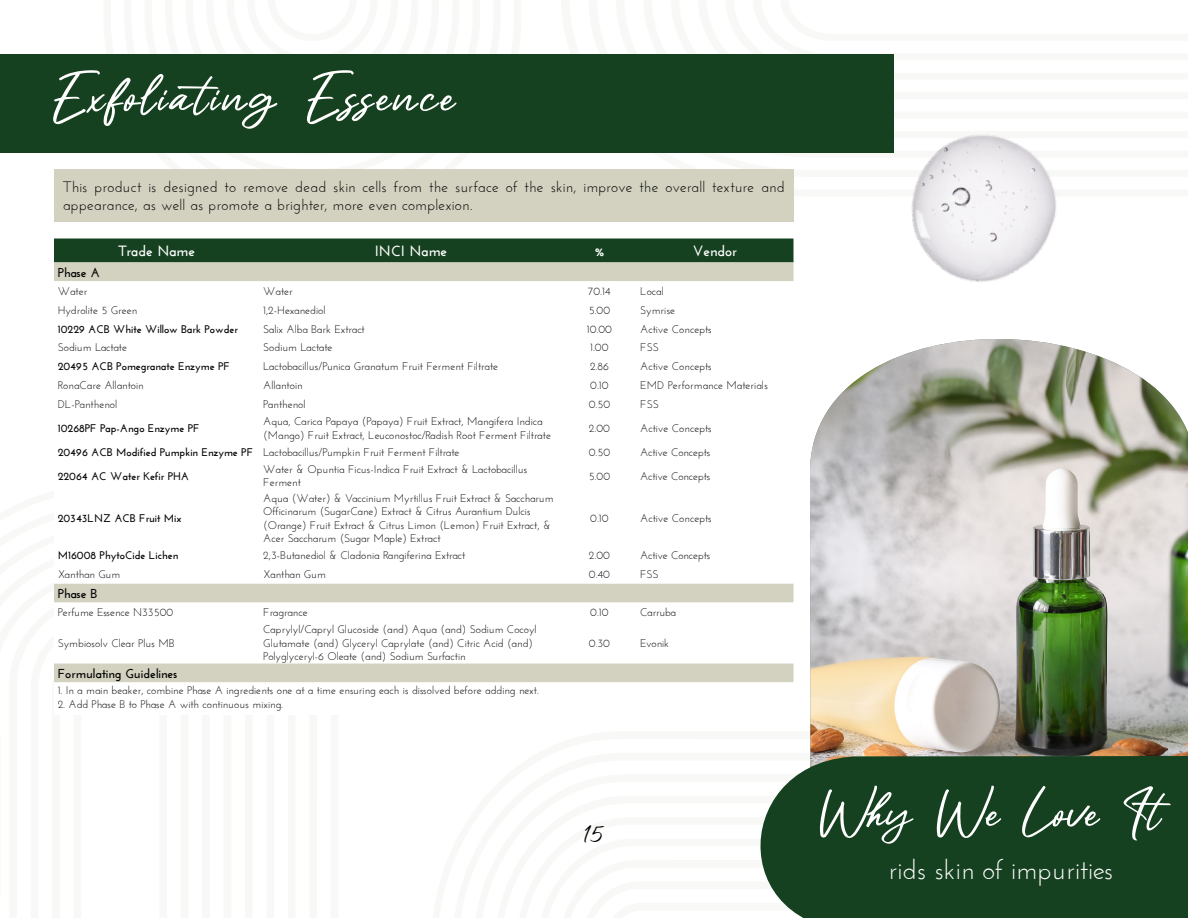
<style>
.page{position:relative;width:1188px;height:918px;background:#fff}
.page>*{position:absolute;margin:0;border:0;box-sizing:border-box;transform-origin:0 0}
.t1{font:63px "Maytra";letter-spacing:.05em;color:#fff}
.t2{font:60px "Maytra";color:#fff}
.t3{font:28.5px "Maytra";color:#000}
.t4{font:27px "Josefin Sans";color:#fff}
.t5{font:15px/18px "Josefin Sans";letter-spacing:.01em;color:#000}
.t6{font:700 14.85px "Josefin Sans";color:#fff}
.t7{font:700 12.9px "Josefin Sans";color:#000}
.service_text{font:11.1px/13.4px "Josefin Sans";color:#000}
.t8{font:700 11.1px "Josefin Sans";color:#000}
.service_text-2{font:11.1px "Josefin Sans";letter-spacing:-.025em;color:#000}
</style>
<div class="page">
<svg style="left:104px;top:169px;width:417px;height:1px"></svg>
<img style="left:810px;top:339px;width:378px;height:417px">
<div style="left:54px;top:170px;width:740px;height:52px;background:#d3d1bf"></div>
<div style="left:0;top:54px;width:894px;height:99px;background:#164120"></div>
<div style="left:54px;top:239px;width:740px;height:23px;background:#164120"></div>
<div style="left:54px;top:262px;width:740px;height:19px;background:#d3d1bf"></div>
<svg style="left:54px;top:584px;width:740px;height:99px"></svg>
<svg style="left:54px;top:583px;width:740px;height:1px"></svg>
<div style="left:760px;top:756px;width:428px;height:162px;background:#164120"></div>
<img style="left:911px;top:134px;width:146px;height:148px">
<p class="t1" style="left:54px;top:66px;width:403px">Exfoliating Essence</p>
<p class="t5" style="left:63px;top:178px;width:723px">This product is designed to remove dead skin cells from the surface of the skin, improve the overall texture and appearance, as well as promote a brighter, more even complexion.</p>
<p class="t6" style="left:118px;top:242px;width:78px">Trade Name</p>
<p class="t6" style="left:375px;top:242px;width:74px">INCI Name</p>
<p class="t6" style="left:594px;top:242px;width:12px">%</p>
<p class="t6" style="left:693px;top:242px;width:46px">Vendor</p>
<p class="t7" style="left:58px;top:265px;width:44px">Phase A</p>
<p class="service_text" style="left:58px;top:284px;width:31px">Water</p>
<p class="service_text" style="left:263px;top:284px;width:31px">Water</p>
<p class="service_text" style="left:588px;top:284px;width:24px">70.14</p>
<p class="service_text" style="left:640px;top:284px;width:25px">Local</p>
<p class="service_text" style="left:58px;top:303px;width:81px">Hydrolite 5 Green</p>
<p class="service_text" style="left:263px;top:303px;width:64px">1,2-Hexanediol</p>
<p class="service_text" style="left:589px;top:303px;width:23px">5.00</p>
<p class="service_text" style="left:640px;top:303px;width:37px">Symrise</p>
<p class="t8" style="left:58px;top:322px;width:182px">10229 ACB White Willow Bark Powder</p>
<p class="service_text" style="left:263px;top:322px;width:103px">Salix Alba Bark Extract</p>
<p class="service_text" style="left:587px;top:322px;width:27px">10.00</p>
<p class="service_text" style="left:640px;top:322px;width:73px">Active Concepts</p>
<p class="service_text" style="left:58px;top:341px;width:71px">Sodium Lactate</p>
<p class="service_text" style="left:263px;top:341px;width:71px">Sodium Lactate</p>
<p class="service_text" style="left:590px;top:341px;width:20px">1.00</p>
<p class="service_text" style="left:640px;top:341px;width:20px">FSS</p>
<p class="t8" style="left:58px;top:360px;width:174px">20495 ACB Pomegranate Enzyme PF</p>
<p class="service_text" style="left:263px;top:360px;width:236px">Lactobacillus/Punica Granatum Fruit Ferment Filtrate</p>
<p class="service_text" style="left:590px;top:360px;width:20px">2.86</p>
<p class="service_text" style="left:640px;top:360px;width:73px">Active Concepts</p>
<p class="service_text" style="left:58px;top:378px;width:88px">RonaCare Allantoin</p>
<p class="service_text" style="left:263px;top:378px;width:41px">Allantoin</p>
<p class="service_text" style="left:590px;top:378px;width:20px">0.10</p>
<p class="service_text" style="left:640px;top:378px;width:129px">EMD Performance Materials</p>
<p class="service_text" style="left:58px;top:397px;width:61px">DL-Panthenol</p>
<p class="service_text" style="left:263px;top:397px;width:44px">Panthenol</p>
<p class="service_text" style="left:589px;top:397px;width:23px">0.50</p>
<p class="service_text" style="left:640px;top:397px;width:20px">FSS</p>
<p class="t8" style="left:58px;top:422px;width:143px">10268PF Pap-Ango Enzyme PF</p>
<p class="service_text" style="left:263px;top:415px;width:289px">Aqua, Carica Papaya (Papaya) Fruit Extract, Mangifera Indica (Mango) Fruit Extract, Leuconostoc/Radish Root Ferment Filtrate</p>
<p class="service_text" style="left:589px;top:421px;width:23px">2.00</p>
<p class="service_text" style="left:640px;top:421px;width:73px">Active Concepts</p>
<p class="t8" style="left:58px;top:445px;width:197px">20496 ACB Modified Pumpkin Enzyme PF</p>
<p class="service_text" style="left:263px;top:445px;width:198px">Lactobacillus/Pumpkin Fruit Ferment Filtrate</p>
<p class="service_text" style="left:589px;top:445px;width:23px">0.50</p>
<p class="service_text" style="left:640px;top:445px;width:72px">Active Concepts</p>
<p class="t8" style="left:58px;top:469px;width:133px">22064 AC Water Kefir PHA</p>
<p class="service_text" style="left:263px;top:462px;width:266px">Water &amp; Opuntia Ficus-Indica Fruit Extract &amp; Lactobacillus<br>Ferment</p>
<p class="service_text" style="left:589px;top:469px;width:23px">5.00</p>
<p class="service_text" style="left:640px;top:469px;width:72px">Active Concepts</p>
<p class="t8" style="left:58px;top:512px;width:125px">20343LNZ ACB Fruit Mix</p>
<p class="service_text" style="left:263px;top:492px;width:292px">Aqua (Water) &amp; Vaccinium Myrtillus Fruit Extract &amp; Saccharum Officinarum (SugarCane) Extract &amp; Citrus Aurantium Dulcis (Orange) Fruit Extract &amp; Citrus Limon (Lemon) Fruit Extract, &amp; Acer Saccharum (Sugar Maple) Extract</p>
<p class="service_text" style="left:590px;top:512px;width:20px">0.10</p>
<p class="service_text" style="left:640px;top:512px;width:73px">Active Concepts</p>
<p class="t8" style="left:58px;top:549px;width:122px">M16008 PhytoCide Lichen</p>
<p class="service_text" style="left:263px;top:549px;width:204px">2,3-Butanediol &amp; Cladonia Rangiferina Extract</p>
<p class="service_text" style="left:589px;top:549px;width:23px">2.00</p>
<p class="service_text" style="left:640px;top:549px;width:72px">Active Concepts</p>
<p class="service_text" style="left:58px;top:568px;width:64px">Xanthan Gum</p>
<p class="service_text" style="left:263px;top:568px;width:64px">Xanthan Gum</p>
<p class="service_text" style="left:589px;top:568px;width:23px">0.40</p>
<p class="service_text" style="left:640px;top:568px;width:20px">FSS</p>
<p class="t7" style="left:58px;top:586px;width:41px">Phase B</p>
<p class="service_text" style="left:58px;top:605px;width:117px">Perfume Essence N33500</p>
<p class="service_text" style="left:263px;top:605px;width:46px">Fragrance</p>
<p class="service_text" style="left:590px;top:605px;width:20px">0.10</p>
<p class="service_text-2" style="left:640px;top:605px;width:37px">Carruba</p>
<p class="service_text" style="left:58px;top:636px;width:119px">Symbiosolv Clear Plus MB</p>
<p class="service_text" style="left:263px;top:623px;width:275px">Caprylyl/Capryl Glucoside (and) Aqua (and) Sodium Cocoyl<br>Glutamate (and) Glyceryl Caprylate (and) Citric Acid (and)<br>Polyglyceryl-6 Oleate (and) Sodium Surfactin</p>
<p class="service_text" style="left:589px;top:636px;width:23px">0.30</p>
<p class="service_text" style="left:640px;top:636px;width:30px">Evonik</p>
<p class="t7" style="left:58px;top:666px;width:121px">Formulating Guidelines</p>
<p class="service_text" style="left:58px;top:684px;width:483px">1. In a main beaker, combine Phase A ingredients one at a time ensuring each is dissolved before adding next.</p>
<p class="service_text" style="left:58px;top:697px;width:227px">2. Add Phase B to Phase A with continuous mixing.</p>
<p class="t3" style="left:585px;top:818px;width:20px">15</p>
<p class="t2" style="left:820px;top:784px;width:343px">Why We Love It</p>
<p class="t4" style="left:889px;top:853px;width:226px">rids skin of impurities</p>
</div>
